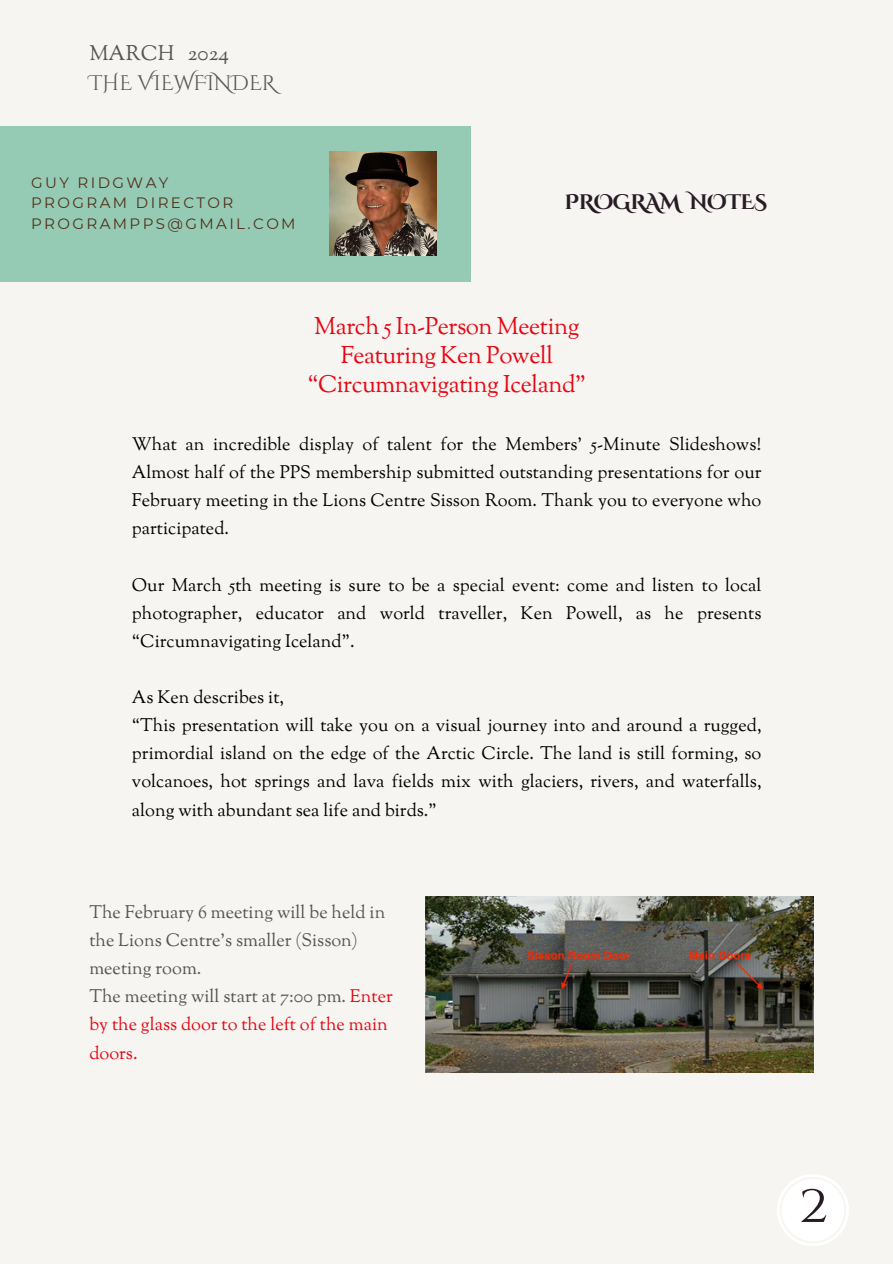
<style>
.page{position:relative;width:893px;height:1264px;background:#fff}
.page>*{position:absolute;margin:0;border:0;box-sizing:border-box;transform-origin:0 0}
.t1{font:54px "Cinzel Decorative";color:#291b25}
.t2{font:24px/29.2px "Sorts Mill Goudy";letter-spacing:-.02em;color:#e60714;text-align:center}
.t3{font:21px/30.3px "Cinzel Decorative";color:#545454}
.t4{font:700 21px "Cinzel Decorative";letter-spacing:-.02em;color:#291b25}
.t5{font:18px/28.2px "Sorts Mill Goudy";color:#000;text-align:justify}
.t6{font:18px/28.2px "Sorts Mill Goudy";color:#545454}
.t7{font:15px "Montserrat";letter-spacing:.16em;color:#522e19}
.s1{font-family:"Sorts Mill Goudy"}
.s2{color:#e60714}
</style>
<div class="page">
<div style="left:0;top:0;width:892px;height:1263px;background:#f6f5f1"></div>
<div style="left:0;top:126px;width:470px;height:155px;background:#95cbb4"></div>
<img style="left:329px;top:152px;width:107px;height:103px">
<img style="left:426px;top:896px;width:387px;height:176px">
<svg style="left:777px;top:1174px;width:72px;height:72px"></svg>
<div style="left:781px;top:1178px;width:63px;height:63px;background:#fff;border-radius:50%"></div>
<p class="t3" style="left:89px;top:38px;width:188px"><span class="s1">MARCH 2024<br></span>THE VIEWFINDER</p>
<p class="t7" style="left:31px;top:173px;width:139px">GUY RIDGWAY</p>
<p class="t7" style="left:31px;top:194px;width:204px">PROGRAM DIRECTOR</p>
<h2 class="t7" style="left:31px;top:214px;width:266px">PROGRAMPPS@GMAIL.COM</h2>
<h1 class="t4" style="left:564px;top:189px;width:204px">PROGRAM NOTES</h1>
<h4 class="t2" style="left:307px;top:313px;width:280px">March 5 In-Person Meeting<br>Featuring Ken Powell “Circumnavigating Iceland”</h4>
<h4 class="t5" style="left:132px;top:431px;width:631px">What an incredible display of talent for the Members’ 5-Minute Slideshows!<br>Almost half of the PPS membership submitted outstanding presentations for our February meeting in the Lions Centre Sisson Room. Thank you to everyone who participated.</h4>
<h4 class="t5" style="left:132px;top:572px;width:631px">Our March 5th meeting is sure to be a special event: come and listen to local photographer, educator and world traveller, Ken Powell, as he presents “Circumnavigating Iceland”.</h4>
<h4 class="t5" style="left:132px;top:684px;width:631px;text-align:left">As Ken describes it,<br>“This presentation will take you on a visual journey into and around a rugged, primordial island on the edge of the Arctic Circle. The land is still forming, so volcanoes, hot springs and lava fields mix with glaciers, rivers, and waterfalls, along with abundant sea life and birds.”</h4>
<p class="t6" style="left:89px;top:899px;width:305px">The February 6 meeting will be held in the Lions Centre’s smaller (Sisson) meeting room.<br>The meeting will start at 7:00 pm. <span class="s2">Enter by the glass door to the left of the main doors.</span></p>
<p class="t1" style="left:798px;top:1169px;width:31px">2</p>
</div>
